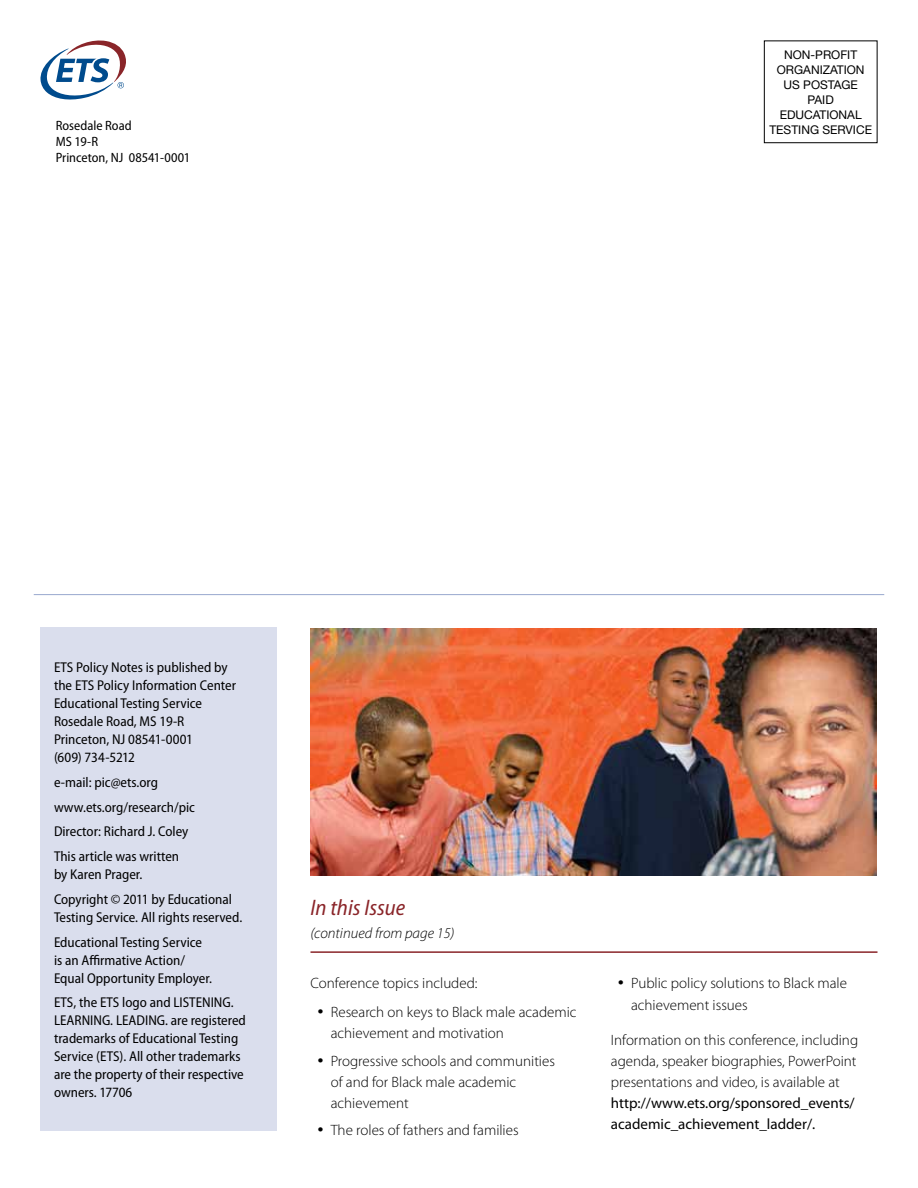
<style>
.page{position:relative;width:918px;height:1188px;background:#fff}
.page>*{position:absolute;margin:0;border:0;box-sizing:border-box;transform-origin:0 0}
.t1{font:italic semi-condensed 22.5px "Myriad Pro";color:#8a2529}
.t2{font:300 15px/21px "Myriad Pro";color:#000}
.t3{font:15px/21px "Myriad Pro";color:#000}
.t4{font:italic 300 15px "Myriad Pro";color:#000}
.t5{font:semi-condensed 14.25px/18px "Myriad Pro";color:#000}
.t6{font:semi-condensed 13.5px/16.2px "Myriad Pro";color:#000}
.t7{font:12px/15px "Helvetica Neue LT Std";color:#000;text-align:center}
</style>
<div class="page">
<div style="left:40px;top:628px;width:237px;height:503px;background:#dadeed"></div>
<div style="left:764px;top:40px;width:114px;height:103px;border:1px solid #000"></div>
<svg style="left:40px;top:40px;width:86px;height:60px"></svg>
<hr style="left:34px;top:594px;width:850px;height:1px;background:#a3b1d3">
<hr style="left:310px;top:951px;width:568px;height:2px;background:#8a2529">
<img style="left:310px;top:628px;width:566px;height:248px">
<p class="t6" style="left:56px;top:118px;width:136px">Rosedale Road<br>MS 19-R<br>Princeton, NJ 08541-0001</p>
<p class="t7" style="left:769px;top:47px;width:104px">NON-PROFIT<br>ORGANIZATION<br>US POSTAGE<br>PAID<br>EDUCATIONAL<br>TESTING SERVICE</p>
<p class="t5" style="left:54px;top:659px;width:184px">ETS Policy Notes is published by the ETS Policy Information Center<br>Educational Testing Service<br>Rosedale Road, MS 19-R<br>Princeton, NJ 08541-0001<br>(609) 734-5212</p>
<p class="t5" style="left:54px;top:770px;width:142px;line-height:24.8px">e-mail: pic@ets.org www.ets.org/research/pic<br>Director: Richard J. Coley<br>This article was written</p>
<p class="t5" style="left:54px;top:862px;width:179px;line-height:24.8px">by Karen Prager.<br>Copyright © 2011 by Educational</p>
<p class="t5" style="left:54px;top:905px;width:190px;line-height:24.8px">Testing Service. All rights reserved.<br>Educational Testing Service</p>
<p class="t5" style="left:54px;top:951px;width:159px">is an Affirmative Action/<br>Equal Opportunity Employer.</p>
<p class="t5" style="left:54px;top:994px;width:193px">ETS, the ETS logo and LISTENING.<br>LEARNING. LEADING. are registered trademarks of Educational Testing<br>Service (ETS). All other trademarks are the property of their respective owners. 17706</p>
<h1 class="t1" style="left:310px;top:896px;width:96px">In this Issue</h1>
<p class="t4" style="left:310px;top:925px;width:146px">(continued from page 15)</p>
<p class="t2" style="left:310px;top:973px;width:169px">Conference topics included:</p>
<p class="t2" style="left:331px;top:1002px;width:247px;text-indent:-14px">• Research on keys to Black male academic achievement and motivation</p>
<p class="t2" style="left:331px;top:1050px;width:226px;text-indent:-14px">• Progressive schools and communities of and for Black male academic achievement</p>
<p class="t2" style="left:317px;top:1120px;width:203px">• The roles of fathers and families</p>
<p class="t2" style="left:631px;top:972px;width:217px;line-height:22.5px;text-indent:-14px">• Public policy solutions to Black male achievement issues</p>
<p class="t2" style="left:611px;top:1029px;width:249px;text-align:justify">Information on this conference, including agenda, speaker biographies, PowerPoint presentations and video, is available at</p>
<p class="t3" style="left:611px;top:1092px;width:245px">http://www.ets.org/sponsored_events/ academic_achievement_ladder/.</p>
</div>
